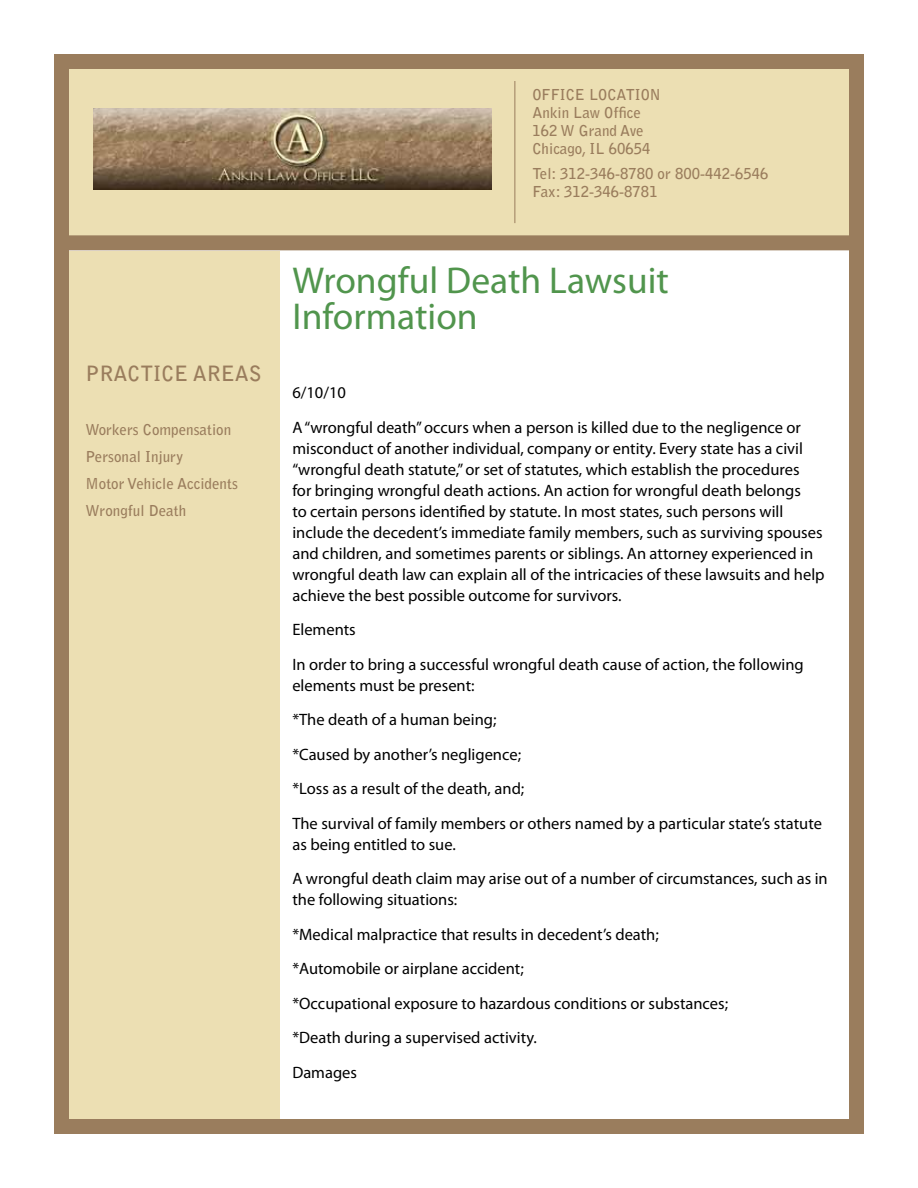
<style>
.page{position:relative;width:918px;height:1188px;background:#fff}
.page>*{position:absolute;margin:0;border:0;box-sizing:border-box;transform-origin:0 0}
.t1{font:37.5px/36px "Myriad Pro";color:#51954d}
.t2{font:700 21px "Bell Gothic Std";color:#9a7d5d}
.t3{font:16.5px/34.5px "Myriad Pro";color:#000}
.t4{font:700 15px/18px "Bell Gothic Std";color:#9a7d5d}
</style>
<div class="page">
<div style="left:54px;top:251px;width:225px;height:883px;background:#ecdfb3"></div>
<div style="left:54px;top:54px;width:810px;height:1080px;border:15px solid #9a7d5d"></div>
<div style="left:54px;top:54px;width:810px;height:196px;background:#ecdfb3;border:15px solid #9a7d5d"></div>
<hr style="left:514px;top:81px;width:1px;height:142px;background:#9a7d5d">
<img style="left:93px;top:109px;width:399px;height:81px">
<p class="t2" style="left:86px;top:361px;width:178px">PRACTICE AREAS</p>
<p class="t4" style="left:86px;top:417px;width:154px;line-height:27px">Workers Compensation<br>Personal Injury<br>Motor Vehicle Accidents<br>Wrongful Death</p>
<p class="t4" style="left:532px;top:85px;width:130px">OFFICE LOCATION<br>Ankin Law Office<br>162 W Grand Ave<br>Chicago, IL 60654</p>
<p class="t4" style="left:532px;top:165px;width:237px">Tel: 312-346-8780 or 800-442-6546<br>Fax: 312-346-8781</p>
<h1 class="t1" style="left:292px;top:262px;width:378px">Wrongful Death Lawsuit<br>Information</h1>
<p class="t3" style="left:292px;top:375px;width:510px">6/10/10<br>A “wrongful death” occurs when a person is killed due to the negligence or</p>
<p class="t3" style="left:292px;top:437px;width:534px;line-height:21px">misconduct of another individual, company or entity. Every state has a civil “wrongful death statute,” or set of statutes, which establish the procedures<br>for bringing wrongful death actions. An action for wrongful death belongs<br>to certain persons identified by statute. In most states, such persons will include the decedent’s immediate family members, such as surviving spouses and children, and sometimes parents or siblings. An attorney experienced in wrongful death law can explain all of the intricacies of these lawsuits and help achieve the best possible outcome for survivors.</p>
<p class="t3" style="left:292px;top:612px;width:513px">Elements<br>In order to bring a successful wrongful death cause of action, the following</p>
<p class="t3" style="left:292px;top:668px;width:531px">elements must be present:<br>*The death of a human being;<br>*Caused by another’s negligence;<br>*Loss as a result of the death, and;<br>The survival of family members or others named by a particular state’s statute</p>
<p class="t3" style="left:292px;top:827px;width:537px">as being entitled to sue.<br>A wrongful death claim may arise out of a number of circumstances, such as in</p>
<p class="t3" style="left:292px;top:882px;width:437px">the following situations:<br>*Medical malpractice that results in decedent’s death; *Automobile or airplane accident;<br>*Occupational exposure to hazardous conditions or substances; *Death during a supervised activity.<br>Damages</p>
</div>
